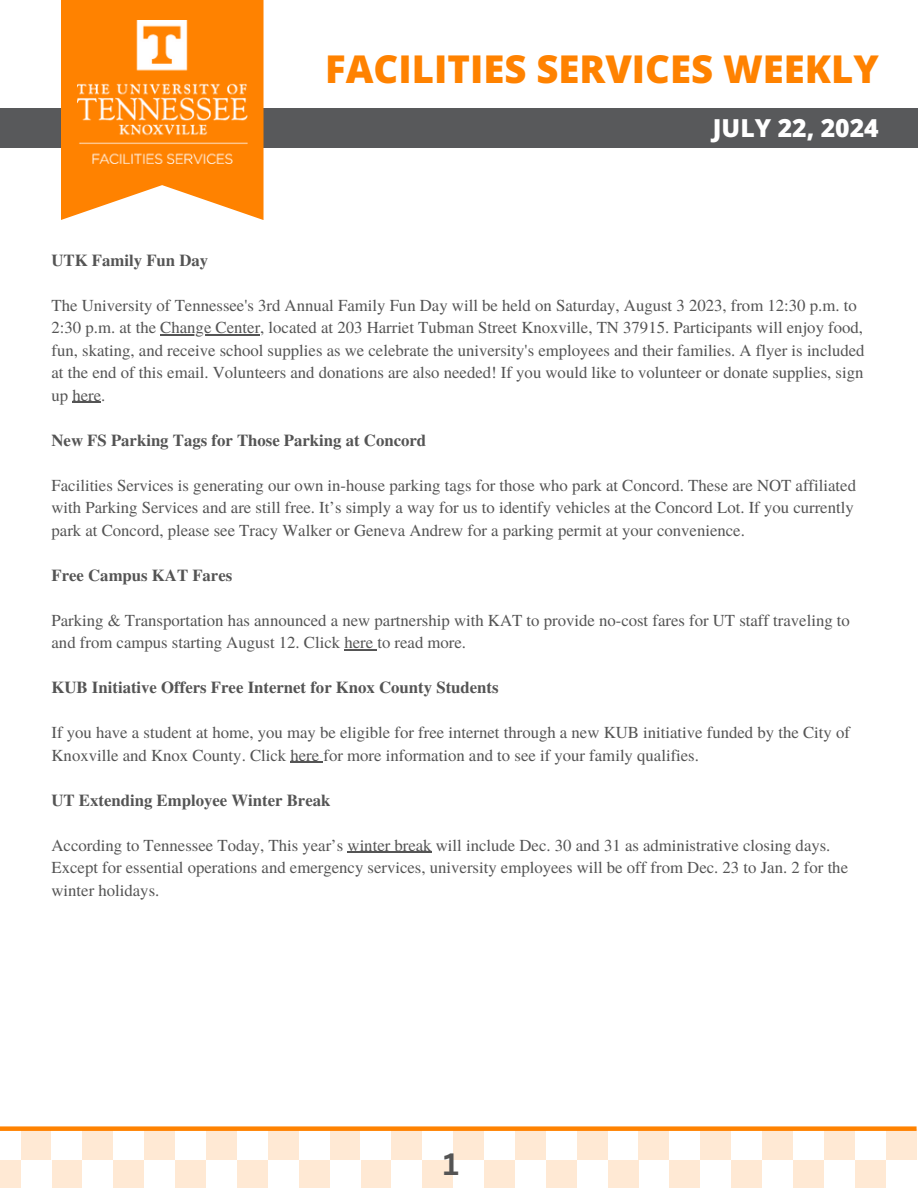
<style>
.page{position:relative;width:918px;height:1188px;background:#fff}
.page>*{position:absolute;margin:0;border:0;box-sizing:border-box;transform-origin:0 0}
.t1{font:800 38.25px "Open Sans";color:#ff8200}
.t2{font:700 30px "Canva Sans";color:#545454}
.t3{font:800 24.75px "Open Sans";color:#fff}
.t4{font:16.8px/22.5px "Te X Gyre Termes";color:#545454}
.t5{font:700 16.8px "Te X Gyre Termes";color:#545454}
</style>
<div class="page">
<div style="left:700px;top:1129px;width:31px;height:31px;background:#ffe9d4"></div>
<div style="left:762px;top:1129px;width:31px;height:31px;background:#ffe9d4"></div>
<div style="left:824px;top:1129px;width:31px;height:31px;background:#ffe9d4"></div>
<div style="left:886px;top:1129px;width:31px;height:31px;background:#ffe9d4"></div>
<div style="left:855px;top:1160px;width:31px;height:28px;background:#ffe9d4"></div>
<div style="left:793px;top:1160px;width:31px;height:28px;background:#ffe9d4"></div>
<div style="left:731px;top:1160px;width:31px;height:28px;background:#ffe9d4"></div>
<div style="left:669px;top:1160px;width:31px;height:28px;background:#ffe9d4"></div>
<div style="left:453px;top:1129px;width:31px;height:31px;background:#ffe9d4"></div>
<div style="left:515px;top:1129px;width:31px;height:31px;background:#ffe9d4"></div>
<div style="left:577px;top:1129px;width:31px;height:31px;background:#ffe9d4"></div>
<div style="left:639px;top:1129px;width:30px;height:31px;background:#ffe9d4"></div>
<div style="left:608px;top:1160px;width:31px;height:28px;background:#ffe9d4"></div>
<div style="left:546px;top:1160px;width:31px;height:28px;background:#ffe9d4"></div>
<div style="left:484px;top:1160px;width:31px;height:28px;background:#ffe9d4"></div>
<div style="left:422px;top:1160px;width:31px;height:28px;background:#ffe9d4"></div>
<div style="left:206px;top:1129px;width:31px;height:31px;background:#ffe9d4"></div>
<div style="left:268px;top:1129px;width:31px;height:31px;background:#ffe9d4"></div>
<div style="left:330px;top:1129px;width:30px;height:31px;background:#ffe9d4"></div>
<div style="left:391px;top:1129px;width:31px;height:31px;background:#ffe9d4"></div>
<div style="left:360px;top:1160px;width:31px;height:28px;background:#ffe9d4"></div>
<div style="left:299px;top:1160px;width:31px;height:28px;background:#ffe9d4"></div>
<div style="left:237px;top:1160px;width:31px;height:28px;background:#ffe9d4"></div>
<div style="left:175px;top:1160px;width:31px;height:28px;background:#ffe9d4"></div>
<div style="left:21px;top:1129px;width:31px;height:31px;background:#ffe9d4"></div>
<div style="left:82px;top:1129px;width:31px;height:31px;background:#ffe9d4"></div>
<div style="left:144px;top:1129px;width:31px;height:31px;background:#ffe9d4"></div>
<div style="left:113px;top:1160px;width:31px;height:28px;background:#ffe9d4"></div>
<div style="left:52px;top:1160px;width:30px;height:28px;background:#ffe9d4"></div>
<div style="left:0;top:1160px;width:21px;height:28px;background:#ffe9d4"></div>
<div style="left:0;top:1126px;width:917px;height:5px;background:#ff8200"></div>
<hr style="left:160px;top:334px;width:100px;height:1px;background:#545454">
<svg style="left:72px;top:402px;width:29px;height:1px"></svg>
<hr style="left:344px;top:649px;width:33px;height:1px;background:#545454">
<hr style="left:290px;top:762px;width:33px;height:1px;background:#545454">
<hr style="left:348px;top:852px;width:84px;height:1px;background:#545454">
<div style="left:0;top:108px;width:918px;height:40px;background:#58595b"></div>
<svg style="left:61px;top:0;width:203px;height:220px;fill:#ff8200"></svg>
<img style="left:77px;top:20px;width:170px;height:143px">
<h3 class="t1" style="left:325px;top:42px;width:555px">FACILITIES SERVICES WEEKLY</h3>
<p class="t3" style="left:713px;top:111px;width:167px">JULY 22, 2024</p>
<p class="t5" style="left:52px;top:247px;width:158px">UTK Family Fun Day</p>
<h1 class="t4" style="left:52px;top:293px;width:813px">The University of Tennessee's 3rd Annual Family Fun Day will be held on Saturday, August 3 2023, from 12:30 p.m. to<br>2:30 p.m. at the Change Center, located at 203 Harriet Tubman Street Knoxville, TN 37915. Participants will enjoy food,</h1>
<h2 class="t4" style="left:52px;top:338px;width:815px;text-align:justify">fun, skating, and receive school supplies as we celebrate the university's employees and their families. A flyer is included at the end of this email. Volunteers and donations are also needed! If you would like to volunteer or donate supplies, sign up here.</h2>
<h2 class="t5" style="left:52px;top:427px;width:376px">New FS Parking Tags for Those Parking at Concord</h2>
<h2 class="t4" style="left:52px;top:473px;width:806px">Facilities Services is generating our own in-house parking tags for those who park at Concord. These are NOT affiliated</h2>
<h3 class="t4" style="left:52px;top:495px;width:804px">with Parking Services and are still free. It’s simply a way for us to identify vehicles at the Concord Lot. If you currently park at Concord, please see Tracy Walker or Geneva Andrew for a parking permit at your convenience.</h3>
<h3 class="t5" style="left:52px;top:562px;width:182px">Free Campus KAT Fares</h3>
<p class="t4" style="left:52px;top:608px;width:800px">Parking &amp; Transportation has announced a new partnership with KAT to provide no-cost fares for UT staff traveling to</p>
<h3 class="t4" style="left:52px;top:630px;width:416px">and from campus starting August 12. Click here to read more.</h3>
<h3 class="t5" style="left:52px;top:674px;width:449px">KUB Initiative Offers Free Internet for Knox County Students</h3>
<p class="t4" style="left:52px;top:720px;width:800px">If you have a student at home, you may be eligible for free internet through a new KUB initiative funded by the City of<br>Knoxville and Knox County. Click here for more information and to see if your family qualifies.</p>
<h3 class="t5" style="left:52px;top:787px;width:280px">UT Extending Employee Winter Break</h3>
<p class="t4" style="left:52px;top:833px;width:798px">According to Tennessee Today, This year’s winter break will include Dec. 30 and 31 as administrative closing days.<br>Except for essential operations and emergency services, university employees will be off from Dec. 23 to Jan. 2 for the winter holidays.</p>
<p class="t2" style="left:443px;top:1143px;width:17px">1</p>
</div>
